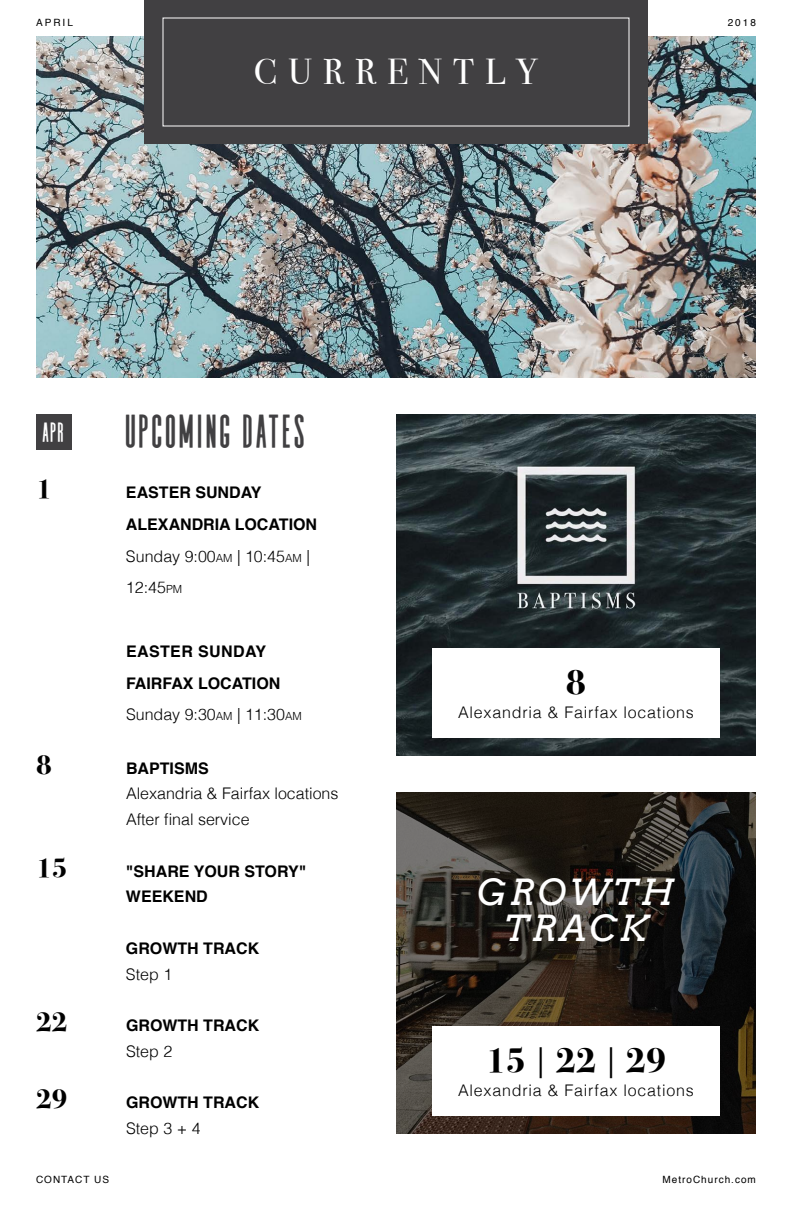
<style>
.page{position:relative;width:792px;height:1224px;background:#fff}
.page>*{position:absolute;margin:0;border:0;box-sizing:border-box;transform-origin:0 0}
.t1{font:48px "Wheat";letter-spacing:.025em;color:#414042}
.t2{font:italic 36px/36px "Arvo";letter-spacing:.1em;color:#fff;text-align:center}
.t3{font:700 36px "Bodoni Svty Two ITCTT";color:#000}
.t4{font:36px "Bodoni Svty Two ITCTT";letter-spacing:.3em;color:#fff}
.t5{font:700 28px "Bodoni Svty Two ITCTT";color:#000}
.t6{font:28px "Wheat";color:#fff}
.t7{font:700 16px/31.8px "Helvetica";color:#000}
.t8{font:300 16px "Helvetica";letter-spacing:.05em;color:#000}
.t9{font:300 16px/25.8px "Helvetica";color:#000}
.t10{font:10px "Helvetica";letter-spacing:.1em;color:#000}
.s1{font-weight:300}
.s2{font-weight:300;font-size:11.2px}
.s3{font-weight:400}
</style>
<div class="page">
<svg style="left:396px;top:792px;width:360px;height:342px;background:#2c2823"></svg>
<div style="left:432px;top:1026px;width:288px;height:90px;background:#fff"></div>
<img style="left:396px;top:414px;width:360px;height:342px">
<div style="left:432px;top:648px;width:288px;height:90px;background:#fff"></div>
<div style="left:36px;top:414px;width:36px;height:36px;background:#414042"></div>
<img style="left:36px;top:36px;width:720px;height:342px">
<div style="left:144px;top:0;width:504px;height:144px;background:#414042"></div>
<p class="t10" style="left:36px;top:14px;width:38px">APRIL</p>
<p class="t10" style="left:728px;top:14px;width:30px">2018</p>
<h2 class="t4" style="left:254px;top:42px;width:286px">CURRENTLY</h2>
<h3 class="t6" style="left:43px;top:417px;width:24px">APR</h3>
<h1 class="t1" style="left:126px;top:405px;width:183px">UPCOMING DATES</h1>
<h3 class="t5" style="left:36px;top:466px;width:17px">1</h3>
<p class="t7" style="left:126px;top:477px;width:193px">EASTER SUNDAY<br>ALEXANDRIA LOCATION<br><span class="s1">Sunday 9:00</span><span class="s2">AM</span> <span class="s1">| 10:45</span><span class="s2">AM</span> <span class="s1">|<br>12:45</span><span class="s2">PM</span></p>
<p class="t7" style="left:126px;top:635px;width:177px">EASTER SUNDAY<br>FAIRFAX LOCATION<br><span class="s1">Sunday 9:30</span><span class="s2">AM</span> <span class="s1">| 11:30</span><span class="s2">AM</span></p>
<h3 class="t5" style="left:36px;top:741px;width:17px">8</h3>
<p class="t7" style="left:126px;top:752px;width:84px">BAPTISMS</p>
<p class="t9" style="left:126px;top:780px;width:214px">Alexandria &amp; Fairfax locations<br>After final service</p>
<h3 class="t5" style="left:36px;top:844px;width:33px">15</h3>
<p class="t7" style="left:126px;top:858px;width:182px;line-height:25.8px">"SHARE YOUR STORY"<br>WEEKEND</p>
<p class="t7" style="left:126px;top:933px;width:135px">GROWTH TRACK</p>
<p class="t8" style="left:126px;top:960px;width:48px">Step 1</p>
<h3 class="t5" style="left:36px;top:998px;width:33px">22</h3>
<p class="t7" style="left:126px;top:1010px;width:135px">GROWTH TRACK</p>
<p class="t8" style="left:126px;top:1038px;width:48px">Step 2</p>
<h3 class="t5" style="left:36px;top:1076px;width:33px">29</h3>
<p class="t7" style="left:126px;top:1087px;width:135px">GROWTH TRACK</p>
<p class="t8" style="left:126px;top:1115px;width:76px">Step 3 + 4</p>
<h2 class="t3" style="left:566px;top:652px;width:22px">8</h2>
<p class="t8" style="left:458px;top:698px;width:237px">Alexandria &amp; Fairfax locations</p>
<h2 class="t2" style="left:477px;top:873px;width:199px">GROWTH<br>TRACK</h2>
<h2 class="t3" style="left:486px;top:1030px;width:182px">15 <span class="s3">|</span> 22 <span class="s3">|</span> 29</h2>
<p class="t8" style="left:458px;top:1076px;width:237px">Alexandria &amp; Fairfax locations</p>
<p class="t10" style="left:36px;top:1172px;width:75px">CONTACT US</p>
<p class="t10" style="left:663px;top:1172px;width:95px">MetroChurch.com</p>
</div>
